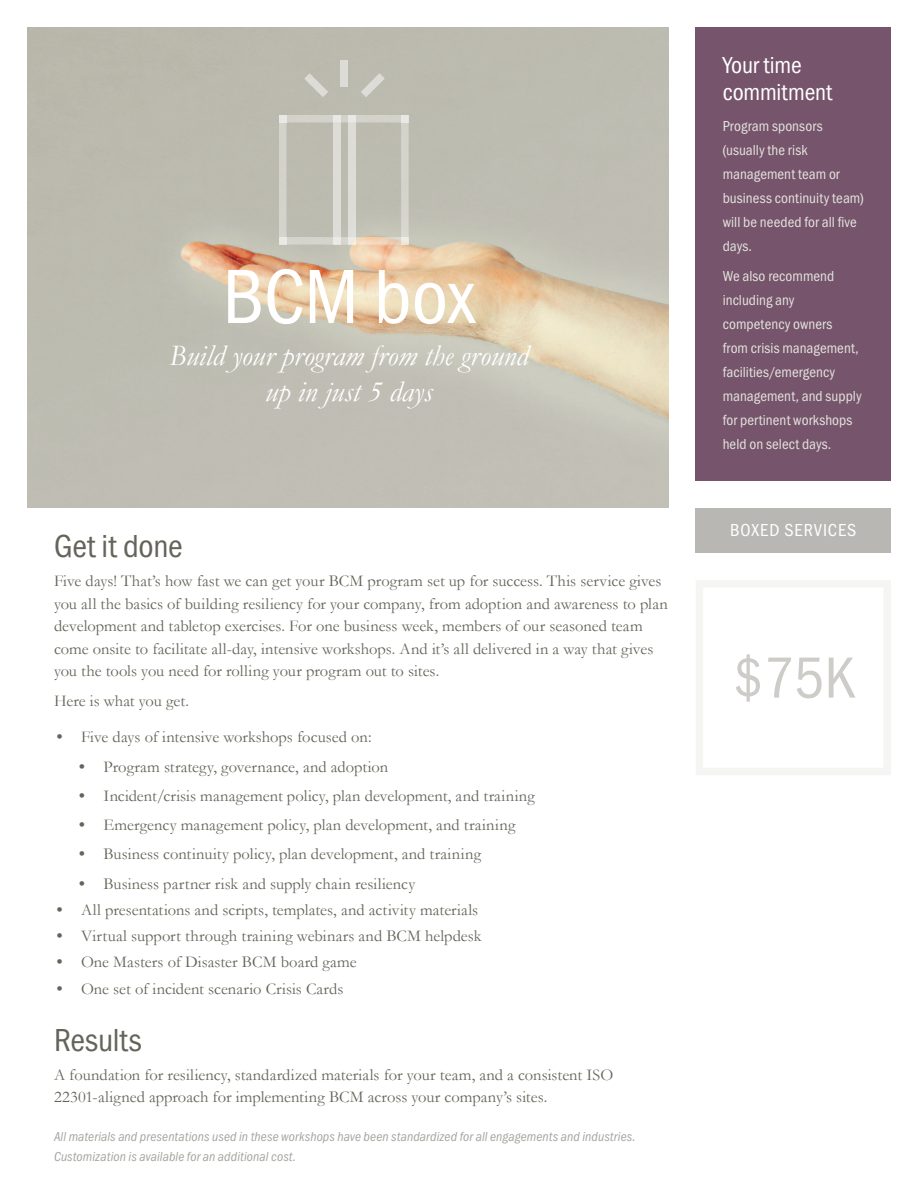
<style>
.page{position:relative;width:918px;height:1188px;background:#fff}
.page>*{position:absolute;margin:0;border:0;box-sizing:border-box;transform-origin:0 0}
.Paragraph_Style_2{font:79.5px "Franklin Gothic URW Con Boo";color:#fff}
.Paragraph_Style_2-2{font:60px "Franklin Gothic URW Con Boo";color:#ceccc9}
.Paragraph_Style_2-3{font:33px "Franklin Gothic URW Con Boo";letter-spacing:-.005em;color:#65645a}
.Paragraph_Style_2-4{font:italic 30px/36px "Garamond";color:#fff;text-align:center}
.Paragraph_Style_2-5{font:24px/27px "Franklin Gothic URW Con Boo";letter-spacing:-.005em;color:#fff}
.Paragraph_Style_2-6{font:18px "Franklin Gothic URW Con Boo";letter-spacing:.05em;color:#fff}
.Paragraph_Style_2-7{font:16.5px/22.5px "Garamond";color:#65645a}
.Paragraph_Style_2-8{font:15px/24px "Franklin Gothic URW Con Boo";letter-spacing:.005em;color:#e3e3de}
.foot{font:13.5px/19.5px "Franklin Gothic URW Con Boo Ita";letter-spacing:.01em;color:#a6a5a0}
.s1{font-family:"Franklin Gothic URW Com Boo"}
</style>
<div class="page">
<img style="left:27px;top:27px;width:642px;height:480px">
<div style="left:696px;top:27px;width:195px;height:453px;background:#76546b"></div>
<div style="left:279px;top:115px;width:130px;height:130px;border:8px solid #fff"></div>
<div style="left:401px;top:115px;width:8px;height:8px;background:#e8e8e4"></div>
<svg style="left:401px;top:237px;width:8px;height:8px"></svg>
<div style="left:279px;top:115px;width:8px;height:8px;background:#e8e8e4"></div>
<div style="left:340px;top:60px;width:8px;height:26px;background:#dcdcd6"></div>
<svg style="left:348px;top:116px;width:8px;height:129px"></svg>
<svg style="left:333px;top:116px;width:7px;height:129px"></svg>
<svg style="left:304px;top:73px;width:24px;height:24px"></svg>
<svg style="left:361px;top:73px;width:24px;height:24px"></svg>
<div style="left:279px;top:237px;width:8px;height:8px;background:#e9e9e6"></div>
<div style="left:696px;top:508px;width:195px;height:45px;background:#b9b7b3"></div>
<div style="left:696px;top:580px;width:195px;height:195px;border:8px solid #e3e3de"></div>
<p class="Paragraph_Style_2" style="left:223px;top:248px;width:254px">BCM box</p>
<p class="Paragraph_Style_2-4" style="left:169px;top:337px;width:361px">Build your program from the ground up in just 5 days</p>
<p class="Paragraph_Style_2-3" style="left:54px;top:526px;width:130px">Get it done</p>
<p class="Paragraph_Style_2-7" style="left:54px;top:570px;width:615px">Five days! That’s how fast we can get your BCM program set up for success. This service gives you all the basics of building resiliency for your company, from adoption and awareness to plan development and tabletop exercises. For one business week, members of our seasoned team come onsite to facilitate all-day, intensive workshops. And it’s all delivered in a way that gives you the tools you need for rolling your program out to sites.</p>
<p class="Paragraph_Style_2-7" style="left:54px;top:689px;width:137px">Here is what you get.</p>
<p class="Paragraph_Style_2-7" style="left:54px;top:726px;width:319px"><span class="s1">•</span> Five days of intensive workshops focused on:</p>
<p class="Paragraph_Style_2-7" style="left:76px;top:755px;width:313px"><span class="s1">•</span> Program strategy, governance, and adoption</p>
<p class="Paragraph_Style_2-7" style="left:76px;top:784px;width:460px"><span class="s1">•</span> Incident/crisis management policy, plan development, and training</p>
<p class="Paragraph_Style_2-7" style="left:76px;top:814px;width:440px"><span class="s1">•</span> Emergency management policy, plan development, and training</p>
<p class="Paragraph_Style_2-7" style="left:76px;top:843px;width:406px"><span class="s1">•</span> Business continuity policy, plan development, and training</p>
<p class="Paragraph_Style_2-7" style="left:76px;top:872px;width:340px"><span class="s1">•</span> Business partner risk and supply chain resiliency</p>
<p class="Paragraph_Style_2-7" style="left:54px;top:898px;width:426px"><span class="s1">•</span> All presentations and scripts, templates, and activity materials</p>
<p class="Paragraph_Style_2-7" style="left:54px;top:925px;width:429px"><span class="s1">•</span> Virtual support through training webinars and BCM helpdesk</p>
<p class="Paragraph_Style_2-7" style="left:54px;top:951px;width:304px"><span class="s1">•</span> One Masters of Disaster BCM board game</p>
<p class="Paragraph_Style_2-7" style="left:54px;top:977px;width:291px"><span class="s1">•</span> One set of incident scenario Crisis Cards</p>
<p class="Paragraph_Style_2-3" style="left:54px;top:1019px;width:89px">Results</p>
<p class="Paragraph_Style_2-7" style="left:54px;top:1063px;width:561px">A foundation for resiliency, standardized materials for your team, and a consistent ISO<br>22301-aligned approach for implementing BCM across your company’s sites.</p>
<p class="foot" style="left:54px;top:1127px;width:583px">All materials and presentations used in these workshops have been standardized for all engagements and industries.<br>Customization is available for an additional cost.</p>
<p class="Paragraph_Style_2-5" style="left:723px;top:51px;width:111px">Your time commitment</p>
<p class="Paragraph_Style_2-8" style="left:723px;top:113px;width:143px">Program sponsors (usually the risk management team or business continuity team) will be needed for all five days.</p>
<p class="Paragraph_Style_2-8" style="left:723px;top:264px;width:140px">We also recommend including any competency owners from crisis management, facilities/emergency management, and supply for pertinent workshops held on select days.</p>
<p class="Paragraph_Style_2-6" style="left:730px;top:519px;width:128px">BOXED SERVICES</p>
<p class="Paragraph_Style_2-2" style="left:733px;top:641px;width:123px">$75K</p>
</div>
